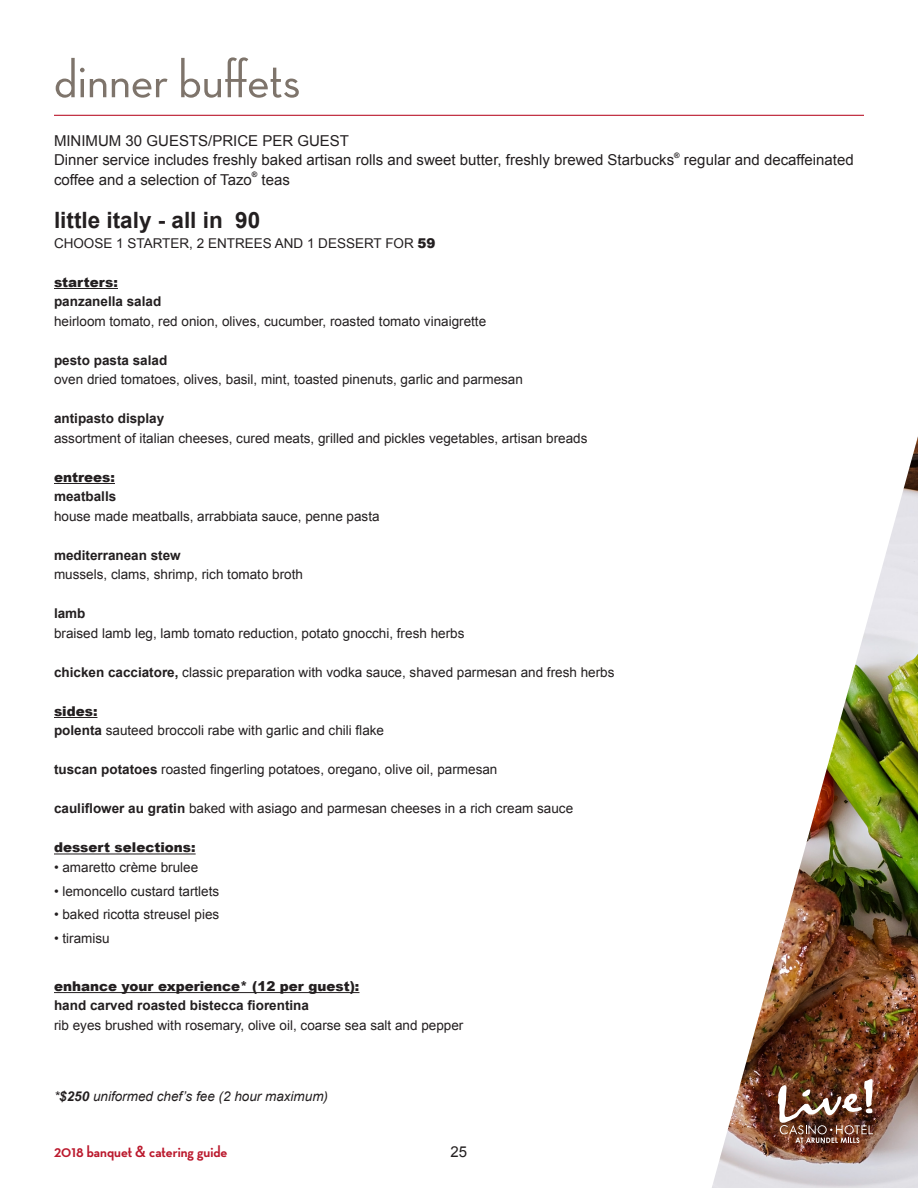
<style>
.page{position:relative;width:918px;height:1188px;background:#fff}
.page>*{position:absolute;margin:0;border:0;box-sizing:border-box;transform-origin:0 0}
.t1{font:500 55.5px "Neutraface Display";color:#7e746b}
.t2{font:700 22.5px "Arial";color:#231f20}
.t3{font:700 16.5px "Neutraface Display";color:#bb192d}
.t4{font:15px "Arial";color:#231f20}
.t5{font:13.5px/19.5px "Arial";color:#231f20}
.t6{font:900 13.5px "Arial";color:#231f20}
.t7{font:italic 13.5px "Arial";color:#231f20}
.t8{font:700 7.5px "Arial";color:#231f20}
.s1{font-weight:900}
.s2{font-weight:700}
</style>
<div class="page">
<hr style="left:54px;top:115px;width:810px;height:1px;background:#bb192d">
<hr style="left:54px;top:288px;width:64px;height:1px;background:#231f20">
<hr style="left:54px;top:483px;width:61px;height:1px;background:#231f20">
<hr style="left:54px;top:717px;width:43px;height:1px;background:#231f20">
<hr style="left:54px;top:854px;width:142px;height:1px;background:#231f20">
<hr style="left:54px;top:992px;width:306px;height:1px;background:#231f20">
<img style="left:712px;top:436px;width:206px;height:752px">
<img style="left:778px;top:1079px;width:95px;height:64px">
<p class="t1" style="left:54px;top:48px;width:248px">dinner buffets</p>
<p class="t4" style="left:54px;top:131px;width:297px">MINIMUM 30 GUESTS/PRICE PER GUEST</p>
<p class="t4" style="left:54px;top:150px;width:622px">Dinner service includes freshly baked artisan rolls and sweet butter, freshly brewed Starbucks</p>
<p class="t8" style="left:674px;top:150px;width:7px">®</p>
<p class="t4" style="left:684px;top:150px;width:171px">regular and decaffeinated</p>
<p class="t4" style="left:54px;top:170px;width:199px">coffee and a selection of Tazo</p>
<p class="t8" style="left:252px;top:170px;width:7px">®</p>
<p class="t4" style="left:262px;top:170px;width:30px">teas</p>
<p class="t2" style="left:54px;top:205px;width:208px">little italy - all in 90</p>
<p class="t5" style="left:54px;top:233px;width:383px">CHOOSE 1 STARTER, 2 ENTREES AND 1 DESSERT FOR <span class="s1">59</span></p>
<p class="t6" style="left:54px;top:272px;width:65px">starters:</p>
<p class="t5" style="left:54px;top:292px;width:434px"><span class="s2">panzanella salad<br></span>heirloom tomato, red onion, olives, cucumber, roasted tomato vinaigrette</p>
<p class="t5" style="left:54px;top:350px;width:470px"><span class="s2">pesto pasta salad<br></span>oven dried tomatoes, olives, basil, mint, toasted pinenuts, garlic and parmesan</p>
<p class="t5" style="left:54px;top:409px;width:535px"><span class="s2">antipasto display<br></span>assortment of italian cheeses, cured meats, grilled and pickles vegetables, artisan breads</p>
<p class="t6" style="left:54px;top:467px;width:62px">entrees:</p>
<p class="t5" style="left:54px;top:487px;width:327px"><span class="s2">meatballs<br></span>house made meatballs, arrabbiata sauce, penne pasta</p>
<p class="t5" style="left:54px;top:545px;width:251px"><span class="s2">mediterranean stew<br></span>mussels, clams, shrimp, rich tomato broth</p>
<p class="t5" style="left:54px;top:604px;width:412px"><span class="s2">lamb<br></span>braised lamb leg, lamb tomato reduction, potato gnocchi, fresh herbs</p>
<p class="t5" style="left:54px;top:662px;width:562px"><span class="s2">chicken cacciatore,</span> classic preparation with vodka sauce, shaved parmesan and fresh herbs</p>
<p class="t6" style="left:54px;top:701px;width:45px">sides:</p>
<p class="t5" style="left:54px;top:721px;width:332px"><span class="s2">polenta</span> sauteed broccoli rabe with garlic and chili flake</p>
<p class="t5" style="left:54px;top:760px;width:445px"><span class="s2">tuscan potatoes</span> roasted fingerling potatoes, oregano, olive oil, parmesan</p>
<p class="t5" style="left:54px;top:799px;width:521px"><span class="s2">cauliflower au gratin</span> baked with asiago and parmesan cheeses in a rich cream sauce</p>
<p class="t6" style="left:54px;top:838px;width:143px">dessert selections:</p>
<p class="t5" style="left:54px;top:857px;width:146px">• amaretto crème brulee</p>
<p class="t5" style="left:54px;top:881px;width:167px">• lemoncello custard tartlets</p>
<p class="t5" style="left:54px;top:905px;width:167px">• baked ricotta streusel pies</p>
<p class="t5" style="left:54px;top:929px;width:57px">• tiramisu</p>
<p class="t6" style="left:54px;top:976px;width:307px">enhance your experience* (12 per guest):</p>
<p class="t5" style="left:54px;top:996px;width:411px"><span class="s2">hand carved roasted bistecca fiorentina<br></span>rib eyes brushed with rosemary, olive oil, coarse sea salt and pepper</p>
<p class="t7" style="left:54px;top:1088px;width:276px">*<span class="s2">$250</span> uniformed chef’s fee (2 hour maximum)</p>
<p class="t3" style="left:54px;top:1142px;width:175px">2018 banquet &amp; catering guide</p>
<p class="t4" style="left:451px;top:1142px;width:18px">25</p>
</div>
